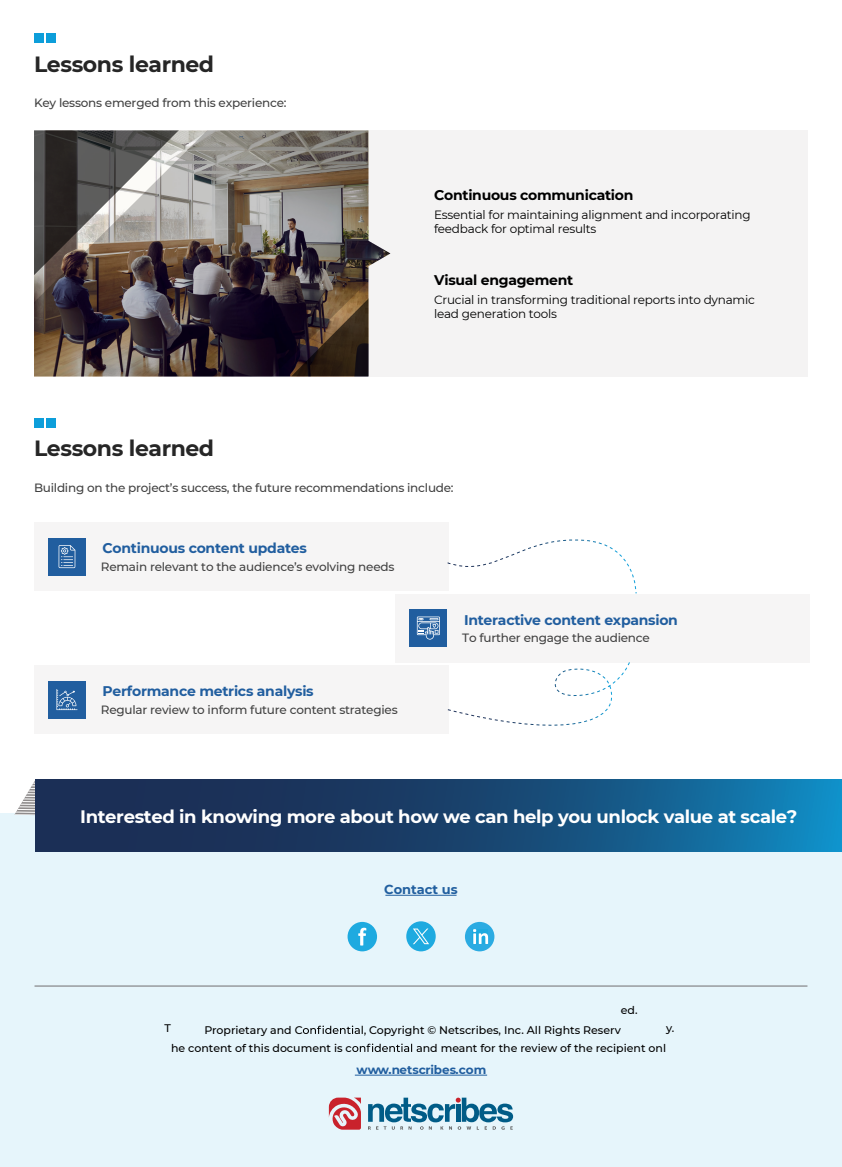
<style>
.page{position:relative;width:842px;height:1167px;background:#fff}
.page>*{position:absolute;margin:0;border:0;box-sizing:border-box;transform-origin:0 0}
.t1{font:700 22px "Montserrat";letter-spacing:-.02em;color:#262626}
.t2{font:700 18px "Montserrat";letter-spacing:-.02em;color:#fff}
.t3{font:700 14px "Montserrat";letter-spacing:-.02em;color:#215e9f}
.t4{font:700 14px "Montserrat";letter-spacing:-.02em;color:#000}
.t5{font:700 13px "Montserrat";color:#215f9f}
.t6{font:500 12px "Montserrat";letter-spacing:-.02em;color:#414141}
.t7{font:12px/14.4px "Montserrat";letter-spacing:-.02em;color:#000}
.t8{font:700 12px "Montserrat";color:#215e9f}
.t9{font:500 11px "Montserrat";color:#000}
</style>
<div class="page">
<div style="left:0;top:813px;width:842px;height:354px;background:#e6f5fb"></div>
<svg style="left:14px;top:781px;width:21px;height:34px"></svg>
<svg style="left:35px;top:780px;width:807px;height:71px;background:#174a76"></svg>
<div style="left:34px;top:33px;width:10px;height:10px;background:#0d9eda"></div>
<div style="left:46px;top:33px;width:10px;height:10px;background:#0d9eda"></div>
<div style="left:34px;top:418px;width:10px;height:10px;background:#0d9eda"></div>
<div style="left:46px;top:418px;width:10px;height:10px;background:#0d9eda"></div>
<div style="left:34px;top:130px;width:773px;height:247px;background:#f4f3f3"></div>
<hr style="left:355px;top:1075px;width:132px;height:1px;background:#215e9f">
<svg style="left:303px;top:1026px;width:63px;height:10px"></svg>
<svg style="left:352px;top:1044px;width:70px;height:8px"></svg>
<hr style="left:35px;top:985px;width:772px;height:2px;background:#939598">
<div style="left:348px;top:922px;width:29px;height:29px;background:#1eaae0;border-radius:50%"></div>
<svg style="left:358px;top:928px;width:8px;height:18px"></svg>
<div style="left:465px;top:922px;width:29px;height:29px;background:#2babe2;border-radius:50%"></div>
<div style="left:472px;top:929px;width:15px;height:15px;background:#1eaae0"></div>
<svg style="left:473px;top:929px;width:15px;height:15px"></svg>
<div style="left:406px;top:921px;width:30px;height:30px;background:#1eaae0;border-radius:50%"></div>
<svg style="left:413px;top:928px;width:16px;height:16px"></svg>
<svg style="left:329px;top:1098px;width:32px;height:32px"></svg>
<svg style="left:368px;top:1098px;width:145px;height:32px"></svg>
<hr style="left:385px;top:895px;width:72px;height:1px;background:#215f9f">
<div style="left:34px;top:523px;width:414px;height:68px;background:#f6f5f5"></div>
<div style="left:48px;top:538px;width:38px;height:37px;background:#215e9f"></div>
<div style="left:395px;top:594px;width:414px;height:68px;background:#f6f5f5"></div>
<div style="left:409px;top:609px;width:38px;height:38px;background:#215e9f"></div>
<div style="left:34px;top:666px;width:414px;height:68px;background:#f6f5f5"></div>
<div style="left:48px;top:681px;width:38px;height:37px;background:#215e9f"></div>
<svg style="left:447px;top:539px;width:190px;height:55px"></svg>
<svg style="left:447px;top:662px;width:183px;height:64px"></svg>
<svg style="left:59px;top:545px;width:16px;height:23px"></svg>
<svg style="left:417px;top:617px;width:23px;height:23px"></svg>
<svg style="left:56px;top:689px;width:21px;height:21px"></svg>
<img style="left:34px;top:130px;width:356px;height:247px">
<svg style="left:291px;top:290px;width:99px;height:87px"></svg>
<h1 class="t1" style="left:34px;top:48px;width:182px">Lessons learned</h1>
<p class="t6" style="left:34px;top:95px;width:254px">Key lessons emerged from this experience:</p>
<p class="t4" style="left:434px;top:185px;width:201px">Continuous communication</p>
<p class="t7" style="left:434px;top:207px;width:318px">Essential for maintaining alignment and incorporating feedback for optimal results</p>
<p class="t4" style="left:434px;top:270px;width:141px">Visual engagement</p>
<p class="t7" style="left:434px;top:292px;width:322px">Crucial in transforming traditional reports into dynamic lead generation tools</p>
<h1 class="t1" style="left:34px;top:433px;width:182px">Lessons learned</h1>
<p class="t6" style="left:34px;top:480px;width:421px">Building on the project’s success, the future recommendations include:</p>
<p class="t3" style="left:103px;top:538px;width:206px">Continuous content updates</p>
<p class="t6" style="left:101px;top:558px;width:295px">Remain relevant to the audience’s evolving needs</p>
<p class="t3" style="left:103px;top:681px;width:213px">Performance metrics analysis</p>
<p class="t6" style="left:101px;top:701px;width:298px">Regular review to inform future content strategies</p>
<p class="t3" style="left:464px;top:610px;width:215px">Interactive content expansion</p>
<p class="t6" style="left:462px;top:629px;width:189px">To further engage the audience</p>
<h2 class="t2" style="left:80px;top:804px;width:719px">Interested in knowing more about how we can help you unlock value at scale?</h2>
<p class="t5" style="left:384px;top:880px;width:75px">Contact us</p>
<p class="t9" style="left:165px;top:1020px;width:8px">T</p>
<p class="t9" style="left:621px;top:1002px;width:18px">ed.</p>
<p class="t9" style="left:204px;top:1022px;width:100px">Proprietary and C</p>
<p class="t9" style="left:369px;top:1022px;width:253px">Copyright © Netscribes, Inc. All Rights Reserv</p>
<p class="t9" style="left:666px;top:1020px;width:10px">y.</p>
<p class="t9" style="left:171px;top:1040px;width:182px">he content of this document is c</p>
<p class="t9" style="left:423px;top:1040px;width:245px">nd meant for the review of the recipient onl</p>
<p class="t8" style="left:357px;top:1061px;width:131px">www.netscribes.com</p>
</div>
